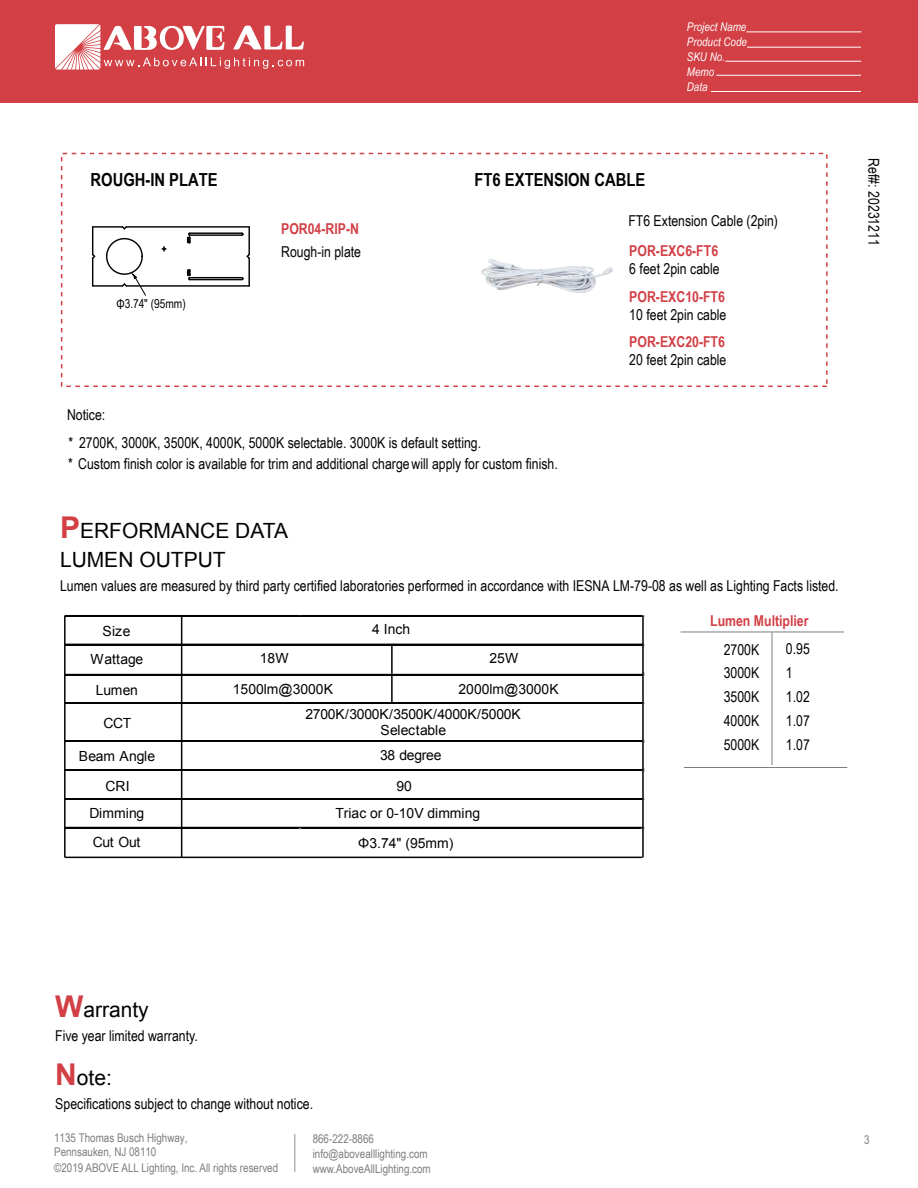
<style>
.page{position:relative;width:918px;height:1188px;background:#fff}
.page>*{position:absolute;margin:0;border:0;box-sizing:border-box;transform-origin:0 0}
.t1{font:21px/29.1px "Arial";color:#030303}
.t2{font:700 18px "Arial Narrow";color:#030303}
.t3{font:15px/24px "Arial Narrow";color:#030303}
.t4{font:700 15px "Arial Narrow";color:#d23f45}
.t5{font:13.95px/29.1px "Arial";color:#030303;text-align:center}
.t6{font:13.95px/28.7px "Arial";letter-spacing:.025em;color:#030303;text-align:center}
.t7{font:12.45px "Arial Narrow";color:#050404}
.t8{font:12px/15px "Arial Narrow";color:#7e7c80}
.t9{font:italic 12px/15px "Arial Narrow";color:#fff}
.s1{font-weight:700;font-size:30px;color:#d23f45}
</style>
<div class="page">
<hr style="left:294px;top:1134px;width:1px;height:38px;background:#8e9097">
<hr style="left:66px;top:615px;width:577px;height:2px;background:#030303">
<hr style="left:66px;top:644px;width:577px;height:1px;background:#030303">
<hr style="left:66px;top:674px;width:577px;height:1px;background:#030303">
<hr style="left:66px;top:703px;width:577px;height:1px;background:#030303">
<hr style="left:66px;top:740px;width:577px;height:1px;background:#030303">
<hr style="left:66px;top:741px;width:577px;height:1px;background:#030303">
<hr style="left:66px;top:770px;width:577px;height:1px;background:#030303">
<hr style="left:66px;top:798px;width:577px;height:1px;background:#030303">
<hr style="left:66px;top:799px;width:577px;height:1px;background:#030303">
<hr style="left:66px;top:827px;width:577px;height:1px;background:#030303">
<hr style="left:391px;top:674px;width:2px;height:30px;background:#030303">
<hr style="left:391px;top:644px;width:2px;height:30px;background:#030303">
<hr style="left:681px;top:632px;width:163px;height:1px;background:#7e7c80">
<hr style="left:684px;top:767px;width:163px;height:1px;background:#7e7c80">
<hr style="left:772px;top:632px;width:1px;height:133px;background:#7e7c80">
<img style="left:482px;top:259px;width:130px;height:33px">
<hr style="left:181px;top:615px;width:1px;height:242px;background:#030303">
<hr style="left:64px;top:615px;width:2px;height:242px;background:#030303">
<hr style="left:642px;top:615px;width:2px;height:242px;background:#030303">
<hr style="left:65px;top:857px;width:577px;height:1px;background:#030303">
<hr style="left:93px;top:285px;width:30px;height:2px;background:#030303">
<hr style="left:190px;top:277px;width:52px;height:1px;background:#030303">
<hr style="left:190px;top:234px;width:52px;height:2px;background:#030303">
<hr style="left:126px;top:285px;width:123px;height:2px;background:#030303">
<hr style="left:248px;top:258px;width:2px;height:28px;background:#030303">
<svg style="left:246px;top:254px;width:4px;height:6px"></svg>
<hr style="left:248px;top:227px;width:2px;height:28px;background:#030303">
<hr style="left:126px;top:226px;width:123px;height:2px;background:#030303">
<svg style="left:122px;top:226px;width:6px;height:4px"></svg>
<hr style="left:93px;top:226px;width:30px;height:2px;background:#030303">
<hr style="left:190px;top:279px;width:52px;height:1px;background:#030303">
<svg style="left:240px;top:276px;width:4px;height:5px"></svg>
<svg style="left:105px;top:238px;width:41px;height:58px"></svg>
<svg style="left:92px;top:227px;width:5px;height:59px"></svg>
<hr style="left:190px;top:232px;width:52px;height:2px;background:#030303">
<svg style="left:240px;top:232px;width:4px;height:4px"></svg>
<svg style="left:162px;top:246px;width:5px;height:6px"></svg>
<svg style="left:187px;top:232px;width:4px;height:12px"></svg>
<svg style="left:187px;top:269px;width:4px;height:12px"></svg>
<div style="left:0;top:0;width:918px;height:102px;background:#d23f45"></div>
<svg style="left:55px;top:24px;width:249px;height:46px"></svg>
<hr style="left:746px;top:32px;width:115px;height:1px;background:#fff">
<hr style="left:747px;top:47px;width:114px;height:1px;background:#fff">
<hr style="left:726px;top:61px;width:135px;height:1px;background:#fff">
<hr style="left:716px;top:75px;width:145px;height:1px;background:#fff">
<hr style="left:711px;top:91px;width:150px;height:1px;background:#fff">
<p class="t2" style="left:91px;top:166px;width:129px">ROUGH-IN PLATE</p>
<p class="t2" style="left:475px;top:166px;width:172px">FT6 EXTENSION CABLE</p>
<p class="t9" style="left:687px;top:19px;width:62px">Project Name<br>Product Code<br>SKU No.<br>Memo<br>Data</p>
<p class="t4" style="left:281px;top:218px;width:79px">POR04-RIP-N</p>
<p class="t7" style="left:116px;top:294px;width:71px">Φ3.74" (95mm)</p>
<p class="t3" style="left:67px;top:402px;width:40px">Notice:</p>
<p class="t3" style="left:281px;top:239px;width:81px">Rough-in plate</p>
<p class="t3" style="left:68px;top:432px;width:491px;line-height:20.5px">* 2700K, 3000K, 3500K, 4000K, 5000K selectable. 3000K is default setting.<br>* Custom finish color is available for trim and additional charge will apply for custom finish.</p>
<p class="t3" style="left:628px;top:209px;width:151px">FT6 Extension Cable (2pin)</p>
<p class="t4" style="left:629px;top:240px;width:90px">POR-EXC6-FT6</p>
<p class="t3" style="left:629px;top:257px;width:92px">6 feet 2pin cable</p>
<p class="t4" style="left:629px;top:286px;width:97px">POR-EXC10-FT6</p>
<p class="t3" style="left:629px;top:302px;width:99px">10 feet 2pin cable</p>
<p class="t4" style="left:629px;top:330px;width:97px">POR-EXC20-FT6</p>
<p class="t3" style="left:629px;top:347px;width:99px">20 feet 2pin cable</p>
<h1 class="t1" style="left:60px;top:516px;width:230px"><span class="s1">P</span>ERFORMANCE DATA<br>LUMEN OUTPUT</h1>
<p class="t3" style="left:60px;top:573px;width:780px">Lumen values are measured by third party certified laboratories performed in accordance with IESNA LM-79-08 as well as Lighting Facts listed.</p>
<p class="t6" style="left:91px;top:617px;width:54px">Size<br>Wattage</p>
<p class="t5" style="left:96px;top:675px;width:44px">Lumen</p>
<p class="t5" style="left:103px;top:708px;width:29px">CCT</p>
<p class="t5" style="left:79px;top:742px;width:78px">Beam Angle<br>CRI</p>
<p class="t5" style="left:372px;top:615px;width:39px">4 Inch</p>
<p class="t5" style="left:260px;top:644px;width:30px">18W</p>
<p class="t5" style="left:233px;top:675px;width:102px">1500lm@3000K</p>
<p class="t5" style="left:459px;top:675px;width:102px">2000lm@3000K</p>
<p class="t5" style="left:490px;top:644px;width:30px">25W</p>
<p class="t5" style="left:305px;top:707px;width:217px;line-height:15.3px">2700K/3000K/3500K/4000K/5000K<br>Selectable</p>
<p class="t5" style="left:380px;top:741px;width:63px">38 degree</p>
<p class="t5" style="left:396px;top:771px;width:17px">90</p>
<p class="t5" style="left:89px;top:799px;width:56px;line-height:28.7px;text-align:left">Dimming<br>Cut Out</p>
<p class="t5" style="left:335px;top:799px;width:146px">Triac or 0-10V dimming</p>
<p class="t5" style="left:358px;top:829px;width:97px">Φ3.74" (95mm)</p>
<p class="t4" style="left:710px;top:609px;width:100px">Lumen Multiplier</p>
<p class="t3" style="left:724px;top:660px;width:37px;text-align:justify">3000K 3500K 4000K 5000K</p>
<p class="t3" style="left:786px;top:637px;width:25px">0.95</p>
<p class="t3" style="left:724px;top:637px;width:37px">2700K</p>
<p class="t3" style="left:786px;top:660px;width:25px">1<br>1.02<br>1.07<br>1.07</p>
<p class="t3" style="left:886px;top:158px;width:89px;rotate:90deg">Ref#: 20231211</p>
<h1 class="t1" style="left:55px;top:995px;width:95px"><span class="s1">W</span>arranty</h1>
<p class="t3" style="left:55px;top:1023px;width:144px">Five year limited warranty.</p>
<h1 class="t1" style="left:55px;top:1063px;width:58px"><span class="s1">N</span>ote:</h1>
<p class="t3" style="left:55px;top:1091px;width:259px">Specifications subject to change without notice.</p>
<p class="t8" style="left:54px;top:1130px;width:135px">1135 Thomas Busch Highway,</p>
<p class="t8" style="left:864px;top:1132px;width:7px">3</p>
<p class="t8" style="left:54px;top:1144px;width:226px;line-height:15.6px">Pennsauken, NJ 08110<br>©2019 ABOVE ALL Lighting, Inc. All rights reserved</p>
<p class="t8" style="left:313px;top:1131px;width:120px">866-222-8866 info@abovealllighting.com www.AboveAllLighting.com</p>
</div>
